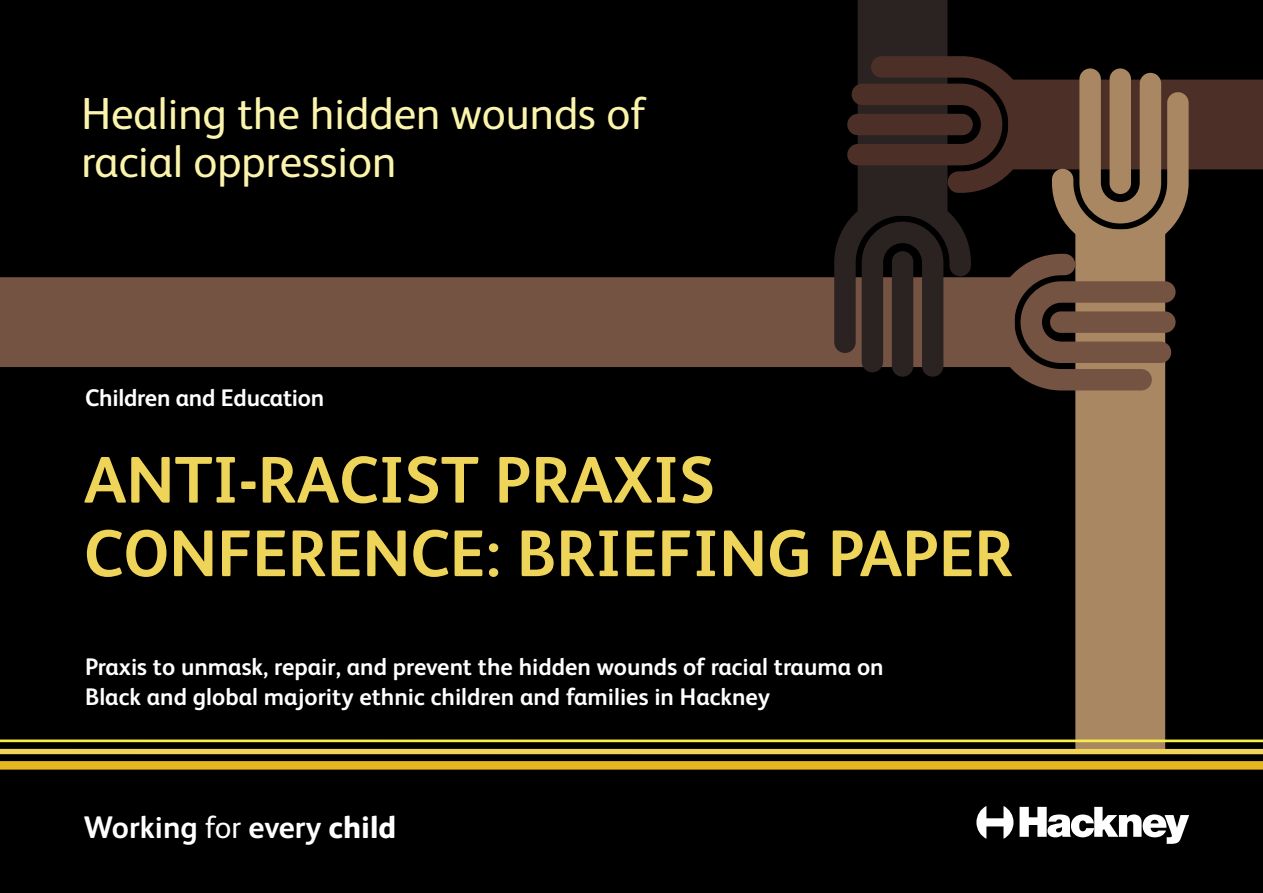
<style>
.page{position:relative;width:1263px;height:893px;background:#000}
.page>*{position:absolute;margin:0;border:0;box-sizing:border-box;transform-origin:0 0}
.t1{font:700 66px/73.5px "FS Albert";color:#eed458}
.t2{font:45px/48px "FS Albert";color:#fbf4ac}
.t3{font:700 31.2px "FS Albert";color:#fff}
.t4{font:700 24px/30px "FS Albert";color:#fff}
.s1{font-weight:400}
.s2{font-weight:800}
</style>
<div class="page">
<svg style="left:976px;top:806px;width:37px;height:33px"></svg>
<svg style="left:1019px;top:807px;width:170px;height:37px"></svg>
<div style="left:858px;top:0;width:89px;height:216px;background:#2a2321"></div>
<div style="left:1075px;top:229px;width:90px;height:523px;background:#a98762"></div>
<div style="left:1008px;top:80px;width:255px;height:89px;background:#4c3027"></div>
<div style="left:0;top:277px;width:1015px;height:90px;background:#755343"></div>
<svg style="left:834px;top:56px;width:354px;height:334px"></svg>
<svg style="left:0;top:725px;width:1263px;height:45px"></svg>
<h2 class="t2" style="left:81px;top:87px;width:566px">Healing the hidden wounds of racial oppression</h2>
<p class="t4" style="left:85px;top:382px;width:241px">Children and Education</p>
<h1 class="t1" style="left:84px;top:441px;width:931px">ANTI-RACIST PRAXIS<br>CONFERENCE: BRIEFING PAPER</h1>
<p class="t4" style="left:85px;top:651px;width:800px">Praxis to unmask, repair, and prevent the hidden wounds of racial trauma on<br>Black and global majority ethnic children and families in Hackney</p>
<h3 class="t3" style="left:84px;top:806px;width:314px">Working <span class="s1">for</span> every <span class="s2">child</span></h3>
</div>
